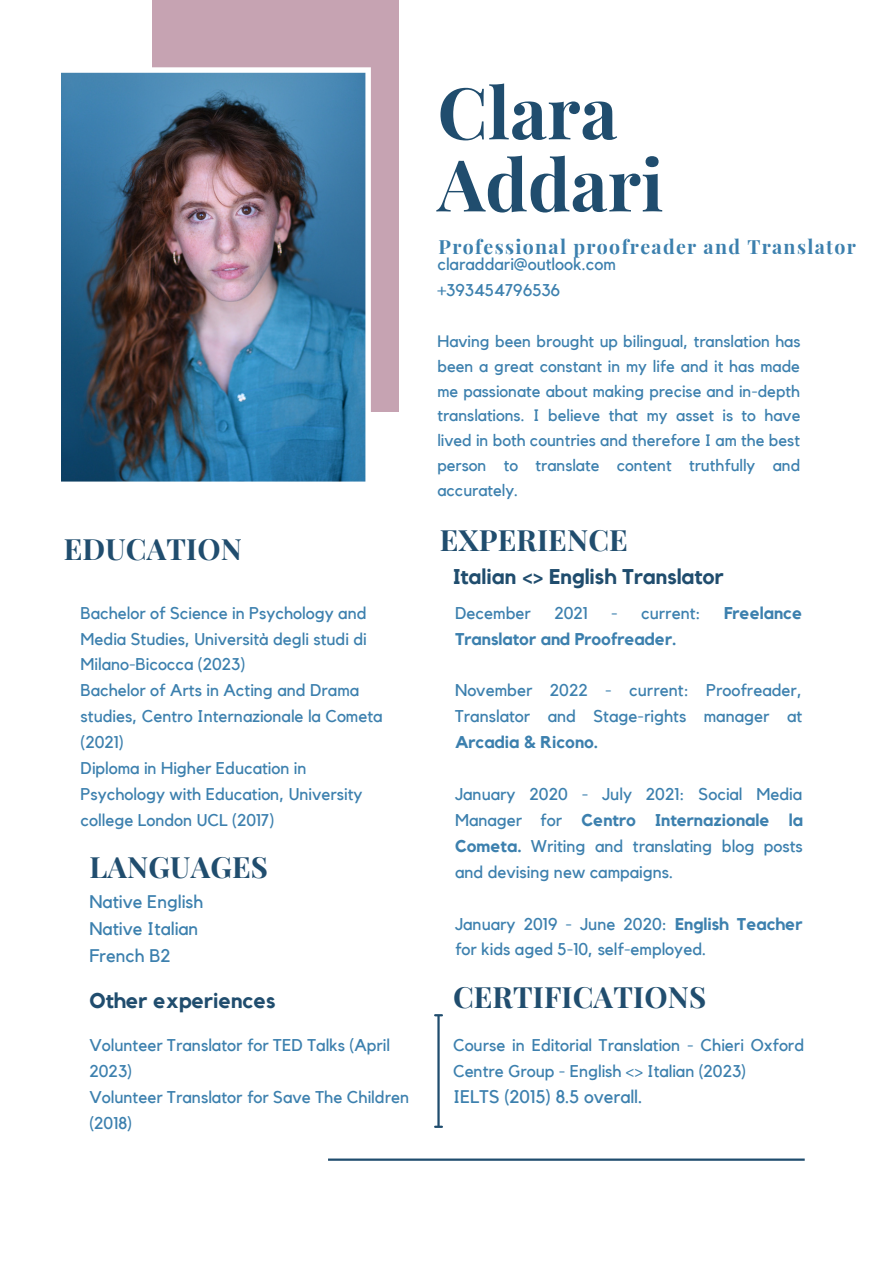
<style>
.page{position:relative;width:894px;height:1264px;background:#fff}
.page>*{position:absolute;margin:0;border:0;box-sizing:border-box;transform-origin:0 0}
.t1{font:700 71.4px "Playfair Display";color:#204d6e}
.t2{font:700 29.25px "Playfair Display";letter-spacing:.005em;color:#204d6e}
.t3{font:700 21.3px "Kollektif";color:#204d6e}
.t4{font:700 19.5px "Playfair Display";letter-spacing:.07em;color:#3c80ae}
.t5{font:18.3px "Kollektif";color:#3c80ae}
.t6{font:16.95px/26px "Kollektif";color:#3c80ae}
.t7{font:700 16.95px "Kollektif";color:#3c80ae}
.t8{font:16.5px/24.8px "Kollektif";color:#3c80ae;text-align:justify}
.s1{font-weight:700}
</style>
<div class="page">
<div style="left:152px;top:0;width:247px;height:412px;background:#c6a3b2"></div>
<img style="left:61px;top:67px;width:310px;height:415px">
<hr style="left:437px;top:1015px;width:2px;height:111px;background:#204d6e">
<svg style="left:435px;top:1125px;width:7px;height:2px"></svg>
<svg style="left:435px;top:1014px;width:7px;height:2px"></svg>
<hr style="left:328px;top:1158px;width:476px;height:2px;background:#204d6e">
<p class="t2" style="left:64px;top:528px;width:180px">EDUCATION</p>
<p class="t6" style="left:81px;top:600px;width:287px;text-align:justify">Bachelor of Science in Psychology and Media Studies, Università degli studi di Milano-Bicocca (2023)</p>
<p class="t6" style="left:81px;top:678px;width:303px">Bachelor of Arts in Acting and Drama studies, Centro Internazionale la Cometa (2021)</p>
<p class="t6" style="left:81px;top:756px;width:283px">Diploma in Higher Education in<br>Psychology with Education, University college London UCL (2017)</p>
<p class="t2" style="left:89px;top:846px;width:180px">LANGUAGES</p>
<p class="t5" style="left:89px;top:893px;width:115px">Native English</p>
<p class="t5" style="left:89px;top:920px;width:110px">Native Italian</p>
<p class="t5" style="left:89px;top:947px;width:83px">French B2</p>
<p class="t3" style="left:89px;top:990px;width:187px">Other experiences</p>
<p class="t6" style="left:89px;top:1032px;width:302px">Volunteer Translator for TED Talks (April<br>2023)</p>
<p class="t6" style="left:89px;top:1084px;width:321px">Volunteer Translator for Save The Children (2018)</p>
<p class="t1" style="left:437px;top:62px;width:181px">Clara</p>
<p class="t1" style="left:437px;top:134px;width:227px">Addari</p>
<p class="t4" style="left:438px;top:233px;width:419px">Professional proofreader and Translator</p>
<p class="t6" style="left:437px;top:252px;width:180px">claraddari@outlook.com</p>
<p class="t6" style="left:437px;top:278px;width:124px">+393454796536</p>
<p class="t8" style="left:437px;top:329px;width:364px">Having been brought up bilingual, translation has been a great constant in my life and it has made me passionate about making precise and in-depth translations. I believe that my asset is to have lived in both countries and therefore I am the best person to translate content truthfully and accurately.</p>
<p class="t2" style="left:439px;top:520px;width:189px">EXPERIENCE</p>
<p class="t3" style="left:453px;top:567px;width:272px">Italian &lt;&gt; English Translator</p>
<p class="t6" style="left:455px;top:600px;width:77px">December</p>
<p class="t6" style="left:554px;top:600px;width:35px">2021</p>
<p class="t6" style="left:611px;top:600px;width:91px">- current:</p>
<p class="t7" style="left:724px;top:605px;width:79px">Freelance</p>
<p class="t7" style="left:455px;top:631px;width:223px">Translator and Proofreader.</p>
<p class="t6" style="left:455px;top:678px;width:348px;text-align:justify">November 2022 - current: Proofreader, Translator and Stage-rights manager at <span class="s1">Arcadia &amp; Ricono.</span></p>
<p class="t6" style="left:455px;top:781px;width:349px;text-align:justify">January 2020 - July 2021: Social Media Manager for <span class="s1">Centro Internazionale la Cometa.</span> Writing and translating blog posts and devising new campaigns.</p>
<p class="t6" style="left:455px;top:911px;width:349px">January 2019 - June 2020: <span class="s1">English Teacher </span>for kids aged 5-10, self-employed.</p>
<p class="t2" style="left:453px;top:976px;width:254px">CERTIFICATIONS</p>
<p class="t6" style="left:453px;top:1032px;width:352px">Course in Editorial Translation - Chieri Oxford<br>Centre Group - English &lt;&gt; Italian (2023)</p>
<p class="t5" style="left:453px;top:1087px;width:191px">IELTS (2015) 8.5 overall.</p>
</div>
